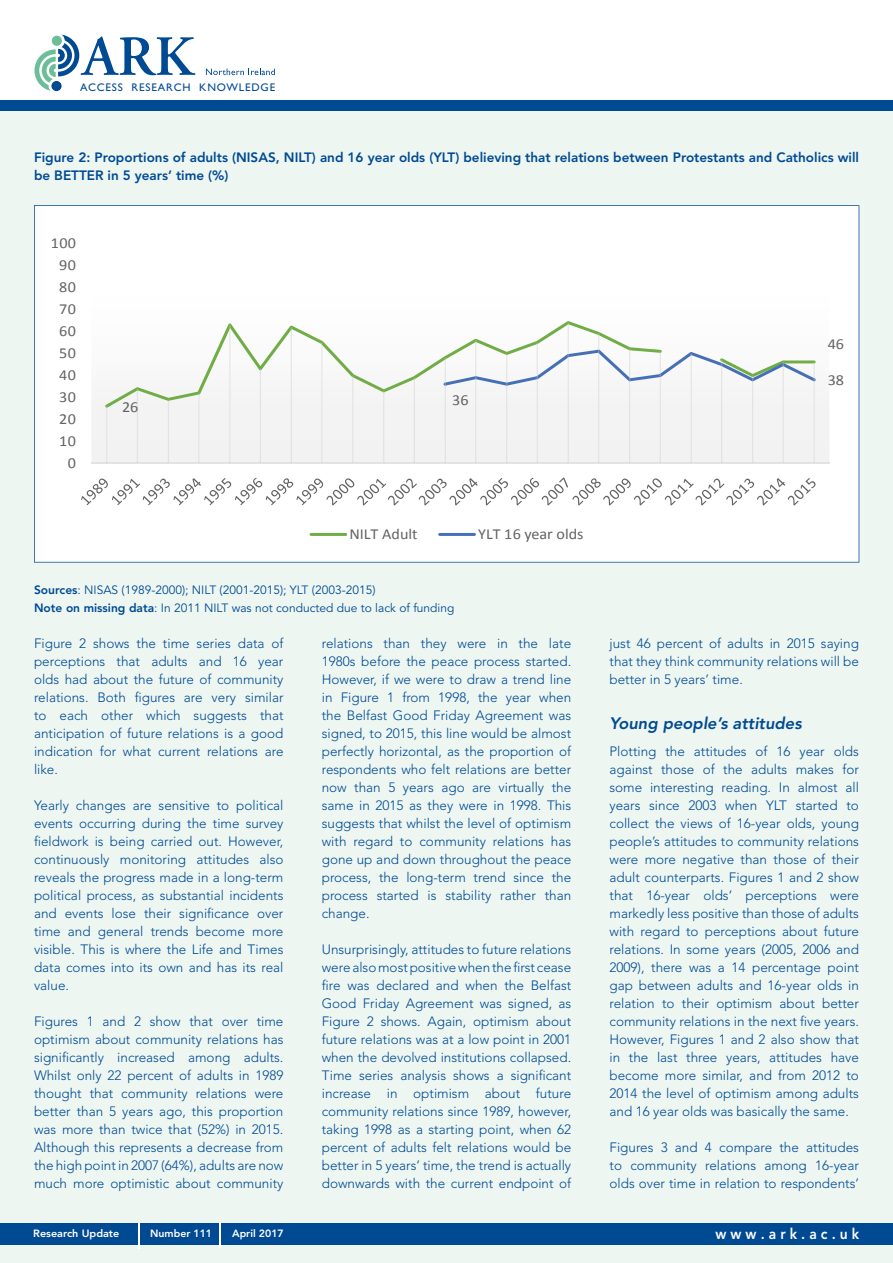
<style>
.page{position:relative;width:893px;height:1263px;background:#fff}
.page>*{position:absolute;margin:0;border:0;box-sizing:border-box;transform-origin:0 0}
.t1{font:italic 800 16.5px "Avenir LT Std";color:#004a93}
.t2{font:15.3px "Calibri";color:#646363;scale:1.06 1}
.t3{font:800 15px "Avenir LT Std";color:#fff;scale:.92 1}
.t4{font:300 13.5px/18px "Avenir LT Std";color:#004a93;text-align:justify}
.t5{font:800 13.5px/18px "Avenir LT Std";color:#004a93}
.t6{font:12px/18px "Avenir LT Std";color:#004a93}
.t7{font:11.1px "Gill Sans";letter-spacing:.075em;color:#004a93}
.t8{font:800 10.5px "Avenir LT Std";color:#fff}
.s1{font-weight:800}
</style>
<div class="page">
<div style="left:0;top:100px;width:893px;height:1163px;background:#edf6f1"></div>
<div style="left:0;top:100px;width:893px;height:11px;background:#004a93"></div>
<svg style="left:206px;top:69px;width:69px;height:6px"></svg>
<svg style="left:34px;top:34px;width:161px;height:58px"></svg>
<div style="left:0;top:1224px;width:893px;height:21px;background:#004a93"></div>
<hr style="left:138px;top:1223px;width:2px;height:25px;background:#fff">
<hr style="left:219px;top:1222px;width:2px;height:26px;background:#fff">
<svg style="left:34px;top:205px;width:825px;height:358px;fill:#fff"></svg>
<p class="t7" style="left:80px;top:81px;width:196px">ACCESS RESEARCH KNOWLEDGE</p>
<p class="t5" style="left:34px;top:148px;width:826px">Figure 2: Proportions of adults (NISAS, NILT) and 16 year olds (YLT) believing that relations between Protestants and Catholics will be BETTER in 5 years’ time (%)</p>
<p class="t2" style="left:51px;top:233px;width:25px">100</p>
<p class="t2" style="left:59px;top:255px;width:17px">90</p>
<p class="t2" style="left:59px;top:277px;width:17px">80</p>
<p class="t2" style="left:59px;top:299px;width:17px">70</p>
<p class="t2" style="left:59px;top:321px;width:17px">60</p>
<p class="t2" style="left:59px;top:343px;width:17px">50</p>
<p class="t2" style="left:59px;top:365px;width:17px">40</p>
<p class="t2" style="left:59px;top:387px;width:17px">30</p>
<p class="t2" style="left:59px;top:409px;width:17px">20</p>
<p class="t2" style="left:59px;top:431px;width:17px">10</p>
<p class="t2" style="left:68px;top:453px;width:9px">0</p>
<p class="t2" style="left:122px;top:397px;width:17px">26</p>
<p class="t2" style="left:452px;top:390px;width:17px">36</p>
<p class="t2" style="left:349px;top:524px;width:66px">NILT Adult</p>
<p class="t2" style="left:478px;top:524px;width:101px">YLT 16 year olds</p>
<p class="t6" style="left:34px;top:581px;width:422px"><span class="s1">Sources</span>: NISAS (1989-2000); NILT (2001-2015); YLT (2003-2015)<br><span class="s1">Note on missing data</span>: In 2011 NILT was not conducted due to lack of funding</p>
<p class="t4" style="left:34px;top:634px;width:251px">Figure 2 shows the time series data of perceptions that adults and 16 year olds had about the future of community relations. Both figures are very similar to each other which suggests that anticipation of future relations is a good indication for what current relations are like.</p>
<p class="t4" style="left:34px;top:796px;width:251px">Yearly changes are sensitive to political events occurring during the time survey fieldwork is being carried out. However, continuously monitoring attitudes also reveals the progress made in a long-term political process, as substantial incidents and events lose their significance over time and general trends become more visible. This is where the Life and Times data comes into its own and has its real value.</p>
<p class="t4" style="left:34px;top:1012px;width:251px">Figures 1 and 2 show that over time optimism about community relations has significantly increased among adults.<br>Whilst only 22 percent of adults in 1989 thought that community relations were better than 5 years ago, this proportion was more than twice that (52%) in 2015.<br>Although this represents a decrease from the high point in 2007 (64%), adults are now much more optimistic about community</p>
<p class="t4" style="left:322px;top:634px;width:251px">relations than they were in the late 1980s before the peace process started.<br>However, if we were to draw a trend line in Figure 1 from 1998, the year when the Belfast Good Friday Agreement was signed, to 2015, this line would be almost perfectly horizontal, as the proportion of respondents who felt relations are better now than 5 years ago are virtually the same in 2015 as they were in 1998. This suggests that whilst the level of optimism with regard to community relations has gone up and down throughout the peace process, the long-term trend since the process started is stability rather than change.</p>
<p class="t4" style="left:322px;top:940px;width:251px">Unsurprisingly, attitudes to future relations were also most positive when the first cease fire was declared and when the Belfast Good Friday Agreement was signed, as Figure 2 shows. Again, optimism about future relations was at a low point in 2001 when the devolved institutions collapsed.<br>Time series analysis shows a significant increase in optimism about future community relations since 1989, however, taking 1998 as a starting point, when 62 percent of adults felt relations would be better in 5 years’ time, the trend is actually downwards with the current endpoint of</p>
<p class="t2" style="left:828px;top:334px;width:17px">46</p>
<p class="t2" style="left:828px;top:370px;width:17px">38</p>
<p class="t4" style="left:609px;top:634px;width:251px">just 46 percent of adults in 2015 saying that they think community relations will be better in 5 years’ time.</p>
<p class="t1" style="left:609px;top:713px;width:194px">Young people’s attitudes</p>
<p class="t4" style="left:609px;top:742px;width:251px">Plotting the attitudes of 16 year olds against those of the adults makes for some interesting reading. In almost all years since 2003 when YLT started to collect the views of 16-year olds, young people’s attitudes to community relations were more negative than those of their adult counterparts. Figures 1 and 2 show that 16-year olds’ perceptions were markedly less positive than those of adults with regard to perceptions about future relations. In some years (2005, 2006 and 2009), there was a 14 percentage point gap between adults and 16-year olds in relation to their optimism about better community relations in the next five years.<br>However, Figures 1 and 2 also show that in the last three years, attitudes have become more similar, and from 2012 to 2014 the level of optimism among adults and 16 year olds was basically the same.</p>
<p class="t4" style="left:609px;top:1138px;width:251px">Figures 3 and 4 compare the attitudes to community relations among 16-year olds over time in relation to respondents’</p>
<p class="t8" style="left:33px;top:1227px;width:88px">Research Update</p>
<p class="t8" style="left:150px;top:1227px;width:64px">Number 111</p>
<p class="t8" style="left:232px;top:1227px;width:53px">April 2017</p>
<p class="t3" style="left:715px;top:1225px;width:158px">w w w . a r k . a c . u k</p>
</div>
